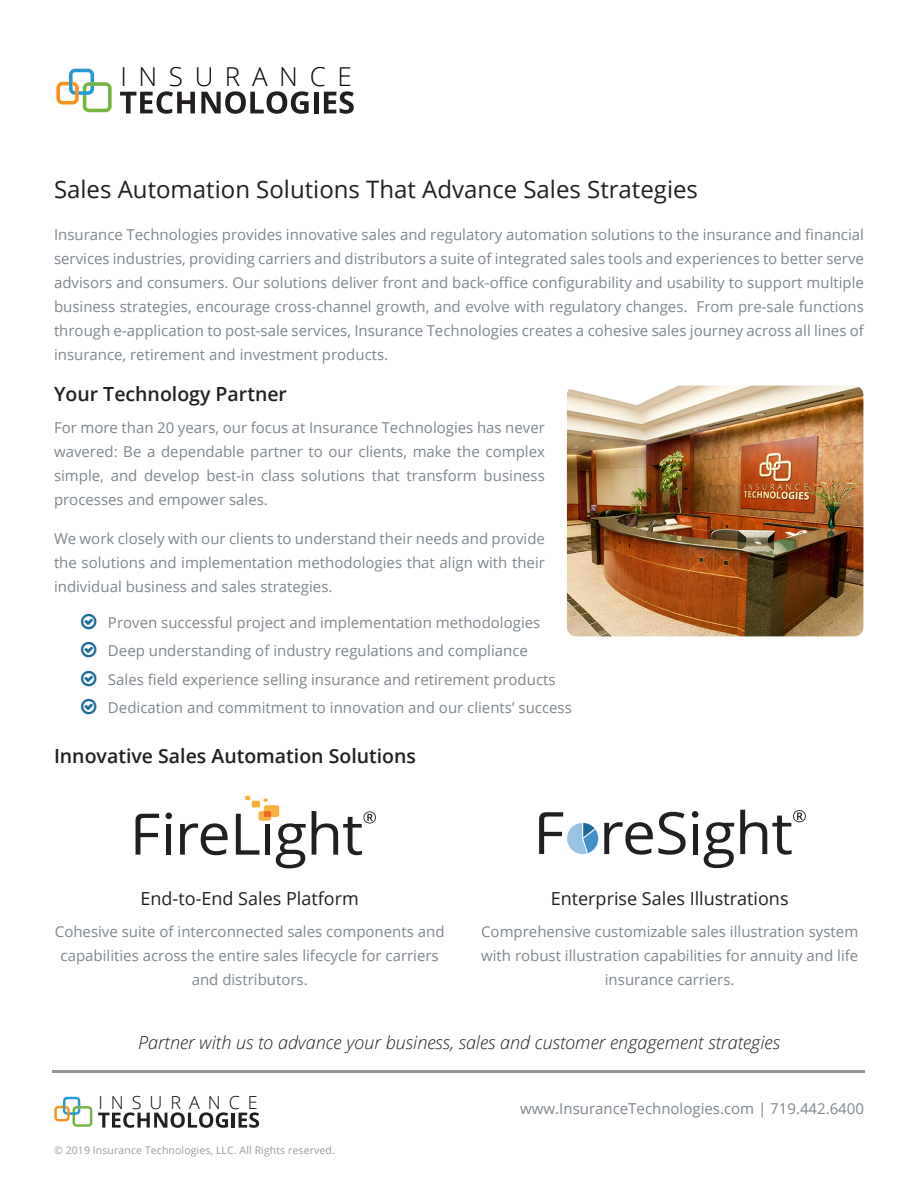
<style>
.page{position:relative;width:918px;height:1188px;background:#fff}
.page>*{position:absolute;margin:0;border:0;box-sizing:border-box;transform-origin:0 0}
.t1{font:300 26.1px "Open Sans";letter-spacing:.445em;color:#040503}
.t2{font:24px "Open Sans";color:#231f20}
.t3{font:600 19.5px "Open Sans";color:#231f20}
.t4{font:italic 300 18px "Open Sans";color:#231f20}
.t5{font:18px "Open Sans";color:#231f20}
.t6{font:300 18px "Open Sans";letter-spacing:.445em;color:#040503}
.t7{font:15px/24px "Open Sans";color:#7e868d;text-align:justify}
.t8{font:10.5px "Open Sans";letter-spacing:.01em;color:#959ca1}
</style>
<div class="page">
<hr style="left:52px;top:1071px;width:812px;height:2px;background:#949494">
<svg style="left:98px;top:1112px;width:130px;height:16px"></svg>
<hr style="left:232px;top:1113px;width:3px;height:15px;background:#231f20">
<svg style="left:239px;top:1112px;width:20px;height:16px"></svg>
<svg style="left:54px;top:1097px;width:38px;height:30px"></svg>
<svg style="left:604px;top:812px;width:82px;height:43px"></svg>
<div style="left:693px;top:824px;width:5px;height:30px;background:#231f20"></div>
<svg style="left:704px;top:822px;width:30px;height:46px"></svg>
<svg style="left:740px;top:810px;width:66px;height:45px"></svg>
<div style="left:692px;top:811px;width:6px;height:7px;background:#231f20;border-radius:50%"></div>
<svg style="left:539px;top:812px;width:59px;height:42px"></svg>
<svg style="left:135px;top:814px;width:24px;height:41px"></svg>
<svg style="left:166px;top:813px;width:6px;height:6px"></svg>
<div style="left:166px;top:824px;width:5px;height:31px;background:#231f20"></div>
<svg style="left:180px;top:823px;width:48px;height:32px"></svg>
<svg style="left:236px;top:814px;width:23px;height:41px"></svg>
<div style="left:265px;top:824px;width:5px;height:31px;background:#231f20"></div>
<svg style="left:276px;top:823px;width:30px;height:45px"></svg>
<svg style="left:312px;top:811px;width:64px;height:44px"></svg>
<div style="left:264px;top:805px;width:15px;height:12px;background:#fbb03f;border-radius:2px"></div>
<div style="left:258px;top:811px;width:13px;height:10px;background:#fbb03f;border-radius:2px"></div>
<div style="left:252px;top:801px;width:8px;height:6px;background:#fbb03f"></div>
<svg style="left:245px;top:796px;width:5px;height:4px"></svg>
<svg style="left:264px;top:798px;width:4px;height:4px"></svg>
<div style="left:264px;top:811px;width:7px;height:6px;background:#f36421"></div>
<svg style="left:120px;top:91px;width:75px;height:23px"></svg>
<svg style="left:201px;top:91px;width:108px;height:23px"></svg>
<hr style="left:314px;top:92px;width:4px;height:21px;background:#231f20">
<svg style="left:324px;top:91px;width:30px;height:23px"></svg>
<svg style="left:56px;top:69px;width:56px;height:43px"></svg>
<img style="left:567px;top:386px;width:296px;height:250px">
<p class="t1" style="left:120px;top:59px;width:233px">INSURANCE</p>
<p class="t2" style="left:54px;top:173px;width:646px">Sales Automation Solutions That Advance Sales Strategies</p>
<p class="t7" style="left:54px;top:222px;width:812px">Insurance Technologies provides innovative sales and regulatory automation solutions to the insurance and financial services industries, providing carriers and distributors a suite of integrated sales tools and experiences to better serve advisors and consumers. Our solutions deliver front and back-office configurability and usability to support multiple business strategies, encourage cross-channel growth, and evolve with regulatory changes. From pre-sale functions through e-application to post-sale services, Insurance Technologies creates a cohesive sales journey across all lines of insurance, retirement and investment products.</p>
<p class="t3" style="left:54px;top:381px;width:235px">Your Technology Partner</p>
<p class="t7" style="left:54px;top:415px;width:492px">For more than 20 years, our focus at Insurance Technologies has never wavered: Be a dependable partner to our clients, make the complex simple, and develop best-in class solutions that transform business processes and empower sales.</p>
<p class="t7" style="left:54px;top:526px;width:492px">We work closely with our clients to understand their needs and provide the solutions and implementation methodologies that align with their individual business and sales strategies.</p>
<p class="t7" style="left:108px;top:610px;width:434px">Proven successful project and implementation methodologies</p>
<p class="t7" style="left:108px;top:639px;width:422px">Deep understanding of industry regulations and compliance</p>
<p class="t7" style="left:108px;top:667px;width:449px">Sales field experience selling insurance and retirement products</p>
<p class="t7" style="left:108px;top:696px;width:465px">Dedication and commitment to innovation and our clients’ success</p>
<p class="t3" style="left:54px;top:743px;width:364px">Innovative Sales Automation Solutions</p>
<p class="t5" style="left:141px;top:886px;width:220px">End-to-End Sales Platform</p>
<p class="t7" style="left:55px;top:919px;width:391px;text-align:center">Cohesive suite of interconnected sales components and capabilities across the entire sales lifecycle for carriers and distributors.</p>
<p class="t5" style="left:551px;top:886px;width:239px">Enterprise Sales Illustrations</p>
<p class="t7" style="left:481px;top:919px;width:379px;text-align:center">Comprehensive customizable sales illustration system with robust illustration capabilities for annuity and life insurance carriers.</p>
<p class="t4" style="left:138px;top:1030px;width:643px">Partner with us to advance your business, sales and customer engagement strategies</p>
<p class="t6" style="left:98px;top:1090px;width:161px">INSURANCE</p>
<p class="t8" style="left:54px;top:1143px;width:282px">© 2019 Insurance Technologies, LLC. All Rights reserved.</p>
<p class="t7" style="left:520px;top:1096px;width:345px">www.InsuranceTechnologies.com | 719.442.6400</p>
</div>
